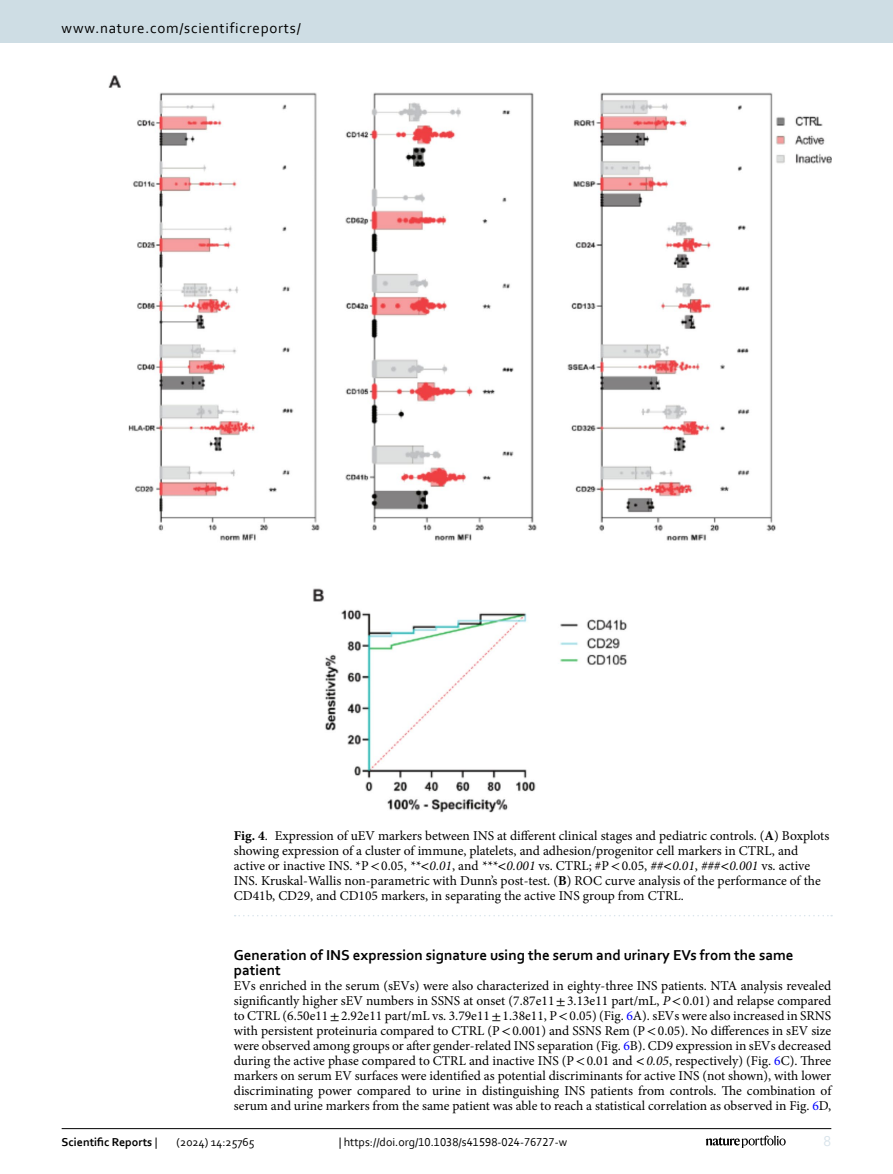
<style>
.page{position:relative;width:893px;height:1174px;background:#fff}
.page>*{position:absolute;margin:0;border:0;box-sizing:border-box;transform-origin:0 0}
.Head_2{font:700 15px/15px "Corbel";color:#000}
.t1{font:15px "Corbel";letter-spacing:.05em;color:#000}
.t2{font:15px "Corbel";color:#d9e4eb}
.Body_Text{font:13.5px/15px "Minion Pro";color:#000;text-align:justify}
.Figure_Caption{font:13.5px/15px "Minion Pro";color:#000}
.t3{font:12px "Corbel";color:#000}
.t4{font:700 12px "Corbel";color:#000}
.s1{font-weight:700}
.s2{font-family:"STIX"}
.s3{font-style:italic}
.s4{font-family:"STIX";font-style:italic}
.s5{color:#00f}
.s6{font-weight:400}
</style>
<div class="page">
<img style="left:108px;top:76px;width:723px;height:736px">
<svg style="left:235px;top:915px;width:597px;height:1px"></svg>
<hr style="left:62px;top:1128px;width:769px;height:1px;background:#000">
<svg style="left:706px;top:1135px;width:80px;height:12px"></svg>
<div style="left:0;top:0;width:893px;height:43px;background:#cedde4"></div>
<p class="t1" style="left:62px;top:18px;width:241px">www.nature.com/scientificreports/</p>
<p class="Figure_Caption" style="left:234px;top:828px;width:597px"><span class="s1">Fig. 4</span>. Expression of uEV markers between INS at different clinical stages and pediatric controls. (<span class="s1">A</span>) Boxplots showing expression of a cluster of immune, platelets, and adhesion/progenitor cell markers in CTRL, and active or inactive INS. *P<span class="s2">&lt;</span>0.05, <span class="s3">**</span><span class="s4">&lt;</span><span class="s3">0.01</span>, and <span class="s3">***</span><span class="s4">&lt;</span><span class="s3">0.001</span> vs. CTRL; #P<span class="s2">&lt;</span>0.05, <span class="s3">##</span><span class="s4">&lt;</span><span class="s3">0.01</span>, <span class="s3">###</span><span class="s4">&lt;</span><span class="s3">0.001</span> vs. active INS. Kruskal-Wallis non-parametric with Dunn’s post-test. (<span class="s1">B</span>) ROC curve analysis of the performance of the CD41b, CD29, and CD105 markers, in separating the active INS group from CTRL.</p>
<p class="Head_2" style="left:234px;top:946px;width:561px">Generation of INS expression signature using the serum and urinary EVs from the same patient</p>
<p class="Body_Text" style="left:234px;top:978px;width:599px">EVs enriched in the serum (sEVs) were also characterized in eighty-three INS patients. NTA analysis revealed significantly higher sEV numbers in SSNS at onset (7.87e11<span class="s2">±</span>3.13e11 part/mL, <span class="s3">P</span><span class="s2">&lt;</span>0.01) and relapse compared to CTRL (6.50e11<span class="s2">±</span>2.92e11 part/mL vs. 3.79e11<span class="s2">±</span>1.38e11, P<span class="s2">&lt;</span>0.05) (Fig. <span class="s5">6</span>A). sEVs were also increased in SRNS with persistent proteinuria compared to CTRL (P<span class="s2">&lt;</span>0.001) and SSNS Rem (P<span class="s2">&lt;</span>0.05). No differences in sEV size were observed among groups or after gender-related INS separation (Fig. <span class="s5">6</span>B). CD9 expression in sEVs decreased during the active phase compared to CTRL and inactive INS (P<span class="s2">&lt;</span>0.01 and <span class="s4">&lt;</span><span class="s3">0.05</span>, respectively) (Fig. <span class="s5">6</span>C). Three markers on serum EV surfaces were identified as potential discriminants for active INS (not shown), with lower discriminating power compared to urine in distinguishing INS patients from controls. The combination of serum and urine markers from the same patient was able to reach a statistical correlation as observed in Fig. <span class="s5">6</span>D,</p>
<p class="t4" style="left:62px;top:1134px;width:97px">Scientific Reports <span class="s6">|</span></p>
<p class="t3" style="left:177px;top:1134px;width:80px">(2024) 14:25765</p>
<p class="t3" style="left:339px;top:1134px;width:230px">| https://doi.org/10.1038/s41598-024-76727-w</p>
<p class="t2" style="left:824px;top:1132px;width:9px">8</p>
</div>
